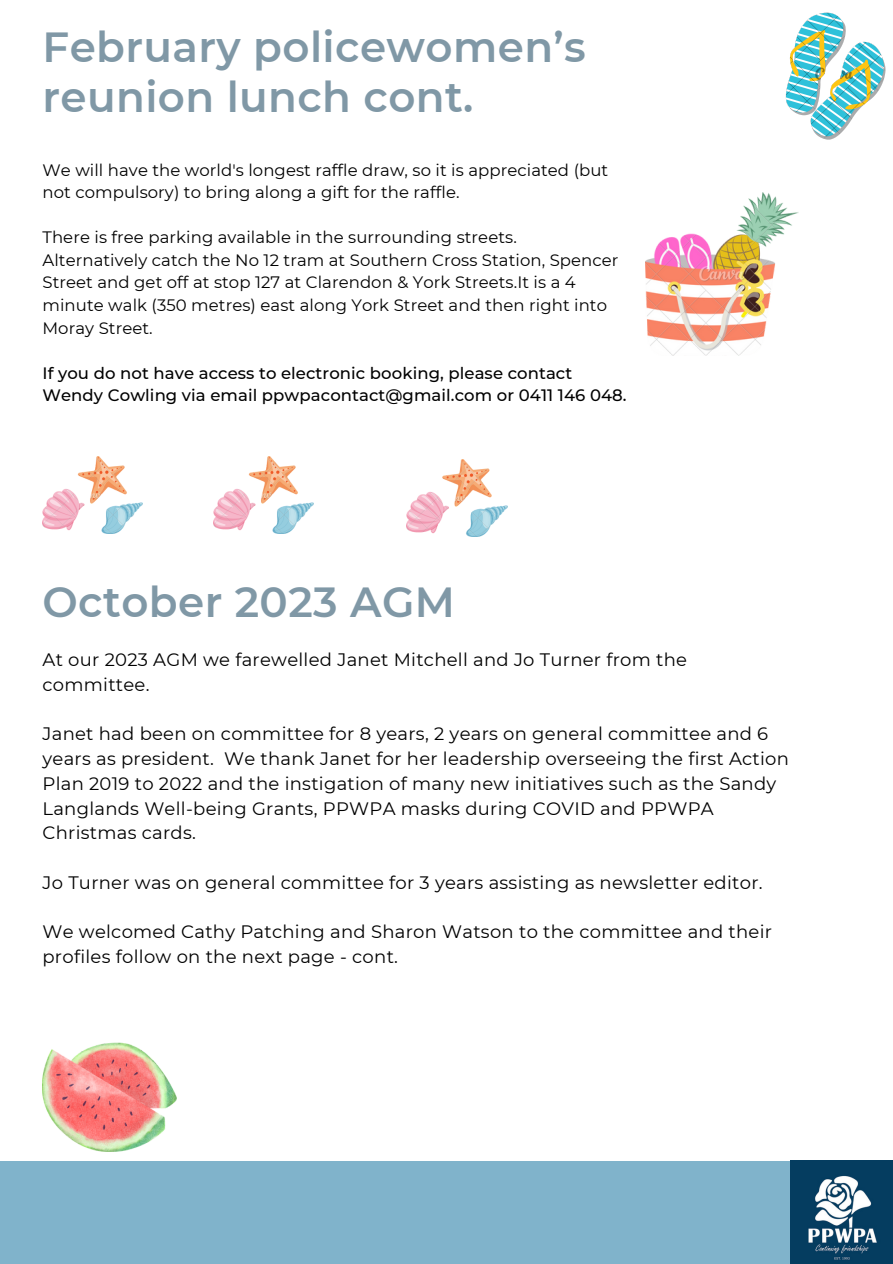
<style>
.page{position:relative;width:893px;height:1264px;background:#fff}
.page>*{position:absolute;margin:0;border:0;box-sizing:border-box;transform-origin:0 0}
.t1{font:600 42px/49.5px "Montserrat";letter-spacing:.01em;color:#8098a6}
.t2{font:18px/24.8px "Montserrat";letter-spacing:.015em;color:#000}
.t3{font:16.5px/22.5px "Montserrat";letter-spacing:.005em;color:#000}
.t4{font:500 16.5px/22.5px "Montserrat";letter-spacing:.005em;color:#000}
</style>
<div class="page">
<div style="left:0;top:1160px;width:892px;height:103px;background:#80b3cb"></div>
<img style="left:790px;top:1160px;width:102px;height:103px">
<img style="left:785px;top:12px;width:101px;height:128px">
<img style="left:645px;top:193px;width:153px;height:163px">
<img style="left:42px;top:456px;width:101px;height:77px">
<img style="left:213px;top:456px;width:101px;height:77px">
<img style="left:407px;top:459px;width:100px;height:77px">
<img style="left:42px;top:1042px;width:134px;height:109px">
<h2 class="t1" style="left:42px;top:22px;width:545px">February policewomen’s reunion lunch cont.</h2>
<p class="t3" style="left:42px;top:159px;width:567px">We will have the world's longest raffle draw, so it is appreciated (but not compulsory) to bring along a gift for the raffle.</p>
<p class="t3" style="left:42px;top:226px;width:476px">There is free parking available in the surrounding streets.</p>
<p class="t3" style="left:42px;top:249px;width:577px">Alternatively catch the No 12 tram at Southern Cross Station, Spencer Street and get off at stop 127 at Clarendon &amp; York Streets.It is a 4 minute walk (350 metres) east along York Street and then right into Moray Street.</p>
<p class="t4" style="left:42px;top:361px;width:585px">If you do not have access to electronic booking, please contact<br>Wendy Cowling via email ppwpacontact@gmail.com or 0411 146 048.</p>
<p class="t1" style="left:42px;top:577px;width:414px">October 2023 AGM</p>
<p class="t2" style="left:42px;top:647px;width:646px">At our 2023 AGM we farewelled Janet Mitchell and Jo Turner from the committee.</p>
<p class="t2" style="left:42px;top:721px;width:748px">Janet had been on committee for 8 years, 2 years on general committee and 6 years as president. We thank Janet for her leadership overseeing the first Action Plan 2019 to 2022 and the instigation of many new initiatives such as the Sandy Langlands Well-being Grants, PPWPA masks during COVID and PPWPA Christmas cards.</p>
<p class="t2" style="left:42px;top:870px;width:721px">Jo Turner was on general committee for 3 years assisting as newsletter editor.</p>
<p class="t2" style="left:42px;top:919px;width:731px">We welcomed Cathy Patching and Sharon Watson to the committee and their profiles follow on the next page - cont.</p>
</div>
